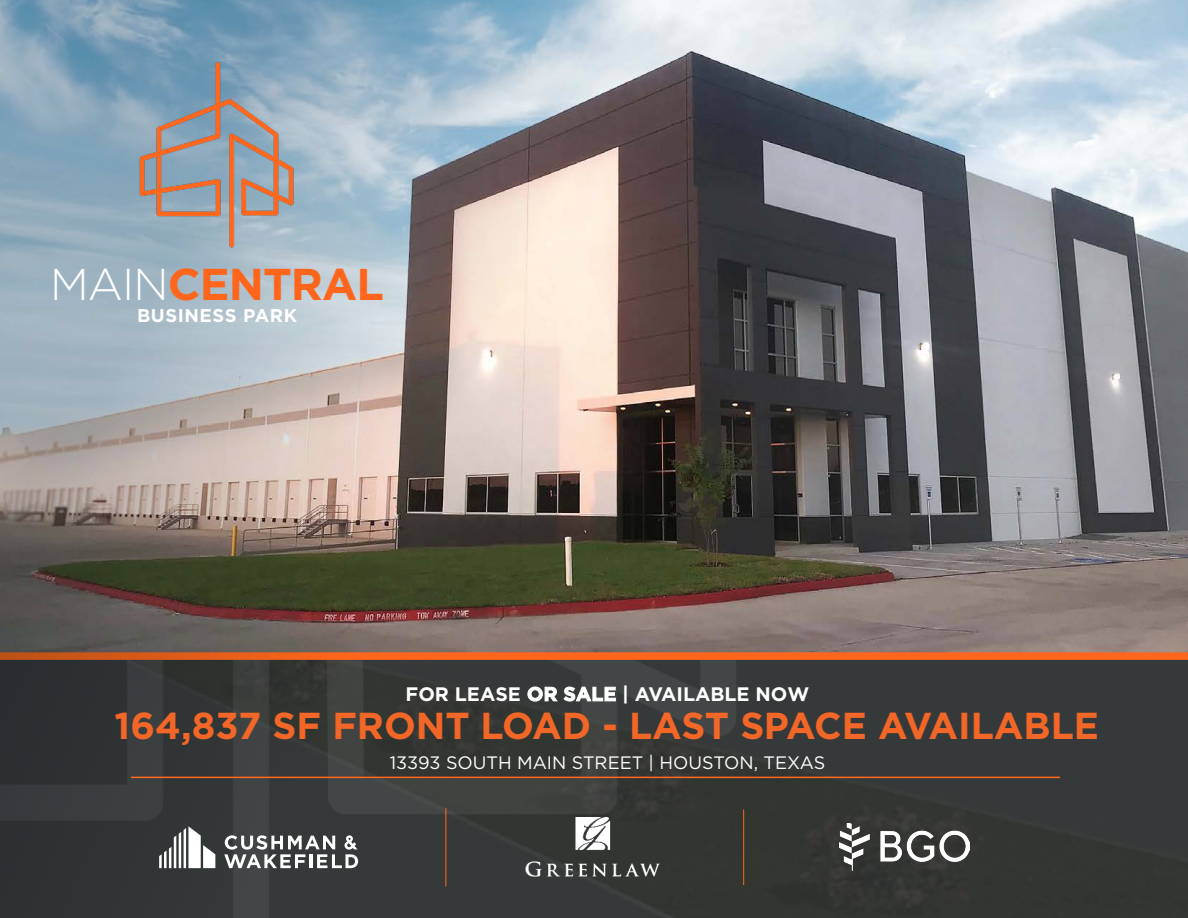
<style>
.page{position:relative;width:1188px;height:918px;background:#fff}
.page>*{position:absolute;margin:0;border:0;box-sizing:border-box;transform-origin:0 0}
.t1{font:700 44.55px "Gotham";letter-spacing:-.02em;color:#ff661c}
.t2{font:700 37.5px "Gotham";color:#f26627}
.t3{font:700 19.5px "Gotham";color:#fff}
.t4{font:700 18.45px "Gotham";letter-spacing:.03em;color:#fff}
.t5{font:18px "Gotham";color:#fff}
.s1{font-weight:300;color:#fff}
</style>
<div class="page">
<img style="left:0;top:0;width:1188px;height:918px">
<hr style="left:131px;top:777px;width:929px;height:1px;background:#ff671c">
<img style="left:133px;top:54px;width:165px;height:199px">
<hr style="left:446px;top:808px;width:1px;height:79px;background:#ff661c">
<hr style="left:743px;top:809px;width:1px;height:76px;background:#ff661c">
<svg style="left:159px;top:826px;width:56px;height:42px"></svg>
<svg style="left:224px;top:835px;width:134px;height:33px"></svg>
<img style="left:525px;top:817px;width:134px;height:60px">
<img style="left:840px;top:824px;width:129px;height:47px">
<p class="t1" style="left:50px;top:255px;width:336px"><span class="s1">MAIN</span>CENTRAL</p>
<p class="t4" style="left:137px;top:303px;width:162px">BUSINESS PARK</p>
<p class="t3" style="left:406px;top:681px;width:405px">FOR LEASE OR SALE | AVAILABLE NOW</p>
<p class="t2" style="left:115px;top:701px;width:986px">164,837 SF FRONT LOAD - LAST SPACE AVAILABLE</p>
<p class="t5" style="left:390px;top:751px;width:437px">13393 SOUTH MAIN STREET | HOUSTON, TEXAS</p>
</div>
